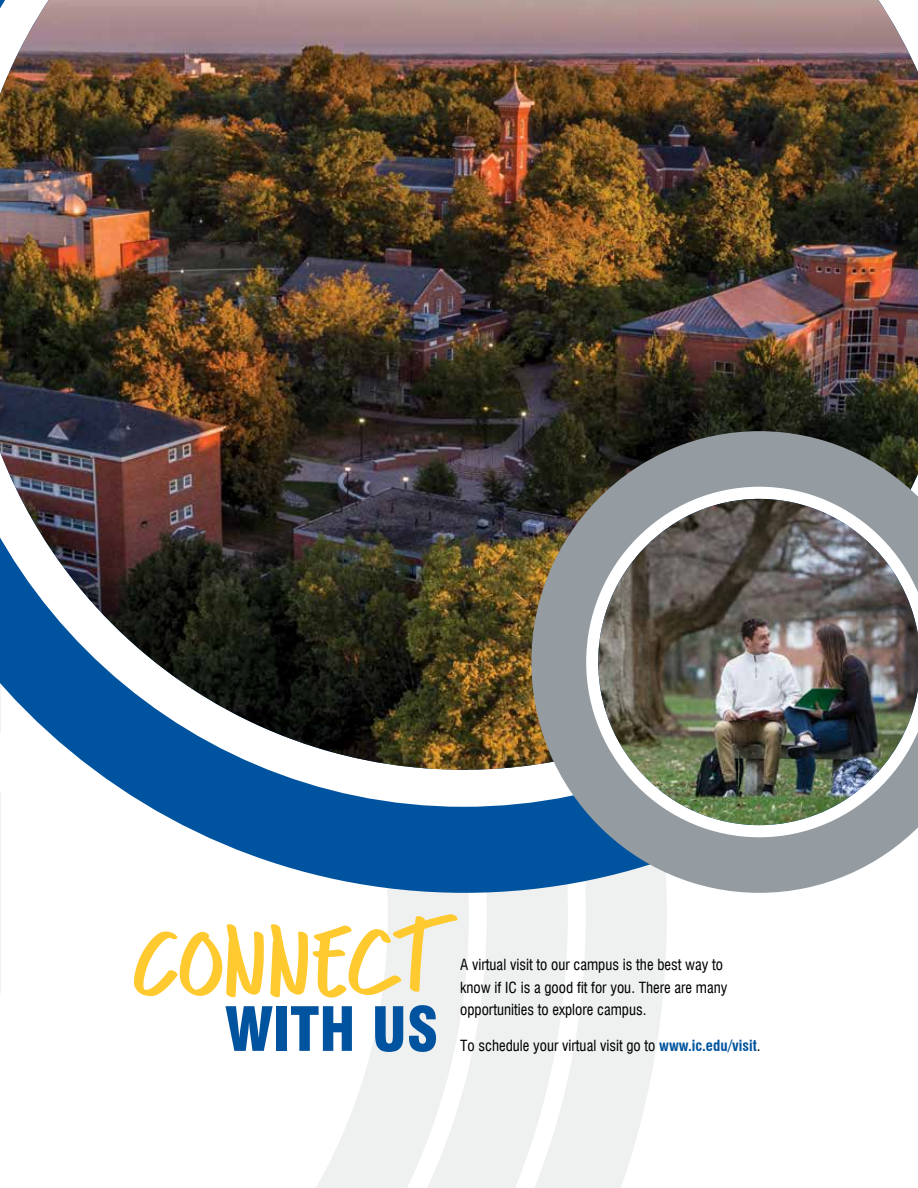
<style>
.page{position:relative;width:918px;height:1188px;background:#fff}
.page>*{position:absolute;margin:0;border:0;box-sizing:border-box;transform-origin:0 0}
.t1{font:103.95px "Clint Marker";letter-spacing:-.005em;color:#ffca2f}
.t2{font:900 condensed 59.4px "Swiss 721 BT";color:#00539f}
.t3{font:condensed 15px/22.5px "Swiss 721 BT";color:#000}
.s1{font-weight:700;color:#00549e}
</style>
<div class="page">
<svg style="left:568px;top:893px;width:99px;height:295px;fill:#eff0f0"></svg>
<svg style="left:0;top:893px;width:568px;height:295px"></svg>
<svg style="left:0;top:770px;width:531px;height:123px"></svg>
<img style="left:0;top:0;width:918px;height:770px">
<svg style="left:531px;top:431px;width:387px;height:462px;background:#7f8a90"></svg>
<img style="left:598px;top:499px;width:320px;height:326px">
<h1 class="t1" style="left:135px;top:909px;width:305px">CONNECT</h1>
<h2 class="t2" style="left:225px;top:994px;width:215px">WITH US</h2>
<p class="t3" style="left:460px;top:954px;width:269px">A virtual visit to our campus is the best way to know if IC is a good fit for you. There are many opportunities to explore campus.</p>
<p class="t3" style="left:460px;top:1035px;width:302px">To schedule your virtual visit go to <span class="s1">www.ic.edu/visit</span>.</p>
</div>
